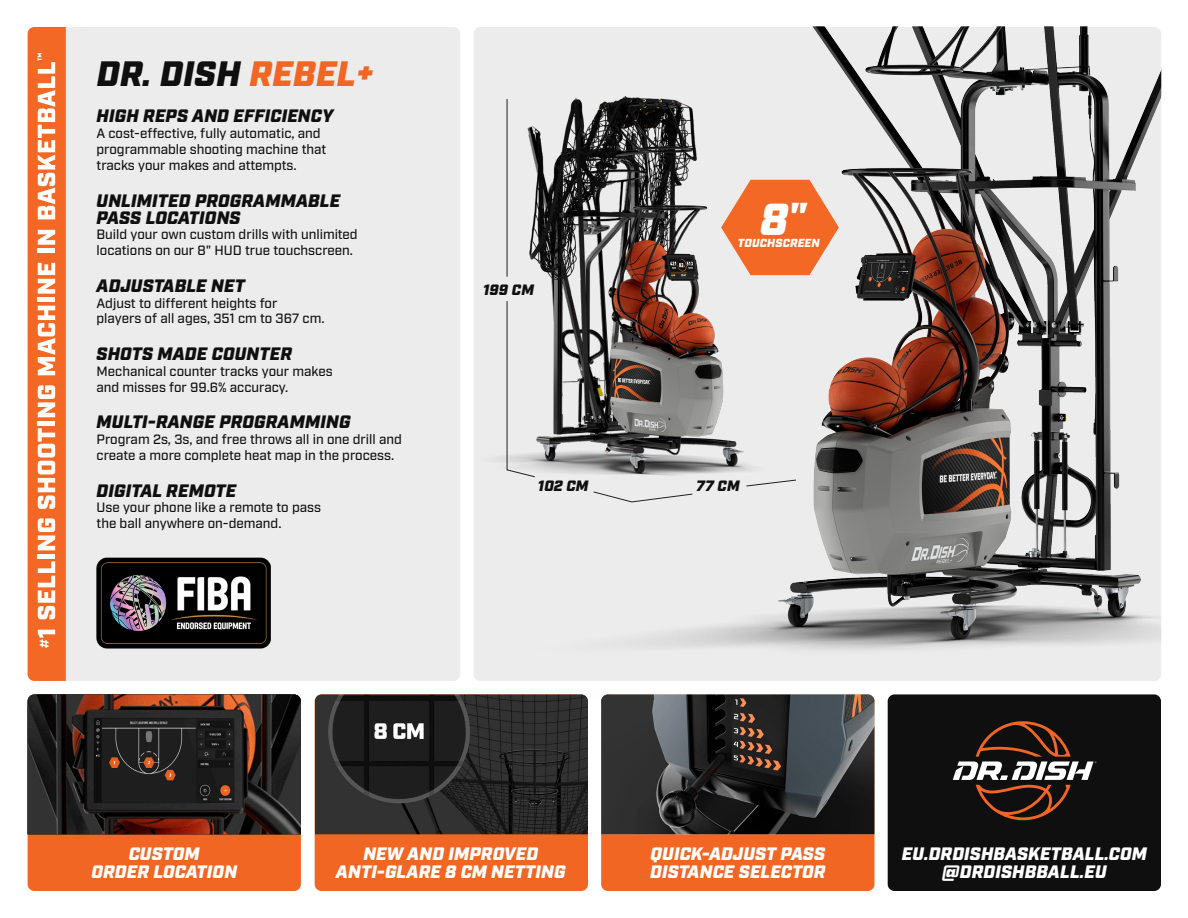
<style>
.page{position:relative;width:1188px;height:918px;background:#fff}
.page>*{position:absolute;margin:0;border:0;box-sizing:border-box;transform-origin:0 0}
.t1{font:italic 900 44.85px "Industry";color:#fff}
.t2{font:italic 900 35.25px "Industry";letter-spacing:.01em;color:#0e0f0e}
.SubHeadlines{font:italic 900 18px "Industry";letter-spacing:.01em;color:#fff}
.SubHeadlines-2{font:italic 900 18px/16.5px "Industry";letter-spacing:.01em;color:#0e0f0e}
.SubHeadlines-3{font:italic 900 15px "Industry";letter-spacing:.005em;color:#0e0f0e}
.Body_Copy{font:500 13.5px/15.8px "Industry";color:#0e0f0e}
.SubHeadlines-4{font:italic 900 11.7px "Industry";letter-spacing:.015em;color:#fff}
.s1{color:#f26623}
.s2{font-size:38.85px}
</style>
<div class="page">
<div style="left:66px;top:27px;width:394px;height:654px;background:#ececec"></div>
<div style="left:474px;top:27px;width:687px;height:654px;background:#ececec;border-radius:7px"></div>
<svg style="left:28px;top:27px;width:38px;height:654px"></svg>
<div style="left:28px;top:694px;width:273px;height:197px;background:#f26623;border-radius:7px"></div>
<img style="left:28px;top:694px;width:273px;height:140px">
<div style="left:601px;top:694px;width:273px;height:197px;background:#f26623;border-radius:7px"></div>
<div style="left:888px;top:694px;width:273px;height:197px;background:#0e0f0e;border-radius:7px"></div>
<svg style="left:953px;top:721px;width:143px;height:99px"></svg>
<div style="left:315px;top:694px;width:273px;height:197px;background:#f26623;border-radius:7px"></div>
<img style="left:315px;top:694px;width:273px;height:140px">
<img style="left:601px;top:694px;width:273px;height:140px">
<img style="left:97px;top:557px;width:174px;height:92px">
<img style="left:634px;top:26px;width:527px;height:654px">
<img style="left:499px;top:48px;width:313px;height:453px">
<hr style="left:507px;top:99px;width:1px;height:178px;background:#231f20">
<svg style="left:506px;top:300px;width:30px;height:178px"></svg>
<svg style="left:593px;top:491px;width:100px;height:12px"></svg>
<svg style="left:746px;top:479px;width:51px;height:8px"></svg>
<p class="t2" style="left:97px;top:52px;width:278px">DR. DISH <span class="s1">REBEL+</span></p>
<p class="SubHeadlines-2" style="left:97px;top:109px;width:238px">HIGH REPS AND EFFICIENCY</p>
<p class="Body_Copy" style="left:97px;top:126px;width:231px;line-height:16.2px">A cost-effective, fully automatic, and programmable shooting machine that tracks your makes and attempts.</p>
<p class="SubHeadlines-2" style="left:97px;top:194px;width:245px">UNLIMITED PROGRAMMABLE<br>PASS LOCATIONS</p>
<p class="Body_Copy" style="left:97px;top:227px;width:263px">Build your own custom drills with unlimited locations on our 8" HUD true touchscreen.</p>
<p class="SubHeadlines-2" style="left:97px;top:279px;width:150px">ADJUSTABLE NET</p>
<p class="Body_Copy" style="left:97px;top:296px;width:230px">Adjust to different heights for players of all ages, 351 cm to 367 cm.</p>
<p class="SubHeadlines-2" style="left:97px;top:347px;width:197px">SHOTS MADE COUNTER</p>
<p class="Body_Copy" style="left:97px;top:364px;width:238px">Mechanical counter tracks your makes and misses for 99.6% accuracy.</p>
<p class="SubHeadlines-2" style="left:97px;top:415px;width:255px">MULTI-RANGE PROGRAMMING</p>
<p class="Body_Copy" style="left:97px;top:432px;width:307px">Program 2s, 3s, and free throws all in one drill and create a more complete heat map in the process.</p>
<p class="SubHeadlines-2" style="left:97px;top:483px;width:141px">DIGITAL REMOTE</p>
<p class="Body_Copy" style="left:97px;top:500px;width:226px">Use your phone like a remote to pass the ball anywhere on-demand.</p>
<p class="SubHeadlines-3" style="left:483px;top:280px;width:52px">199 CM</p>
<p class="t1" style="left:760px;top:192px;width:47px">8<span class="s2">"</span></p>
<p class="SubHeadlines-4" style="left:738px;top:236px;width:83px">TOUCHSCREEN</p>
<p class="SubHeadlines-3" style="left:538px;top:476px;width:52px">102 CM</p>
<p class="SubHeadlines-3" style="left:696px;top:476px;width:45px">77 CM</p>
<p class="SubHeadlines" style="left:129px;top:843px;width:73px">CUSTOM</p>
<p class="SubHeadlines" style="left:91px;top:861px;width:147px">ORDER LOCATION</p>
<p class="SubHeadlines" style="left:363px;top:843px;width:176px">NEW AND IMPROVED</p>
<p class="SubHeadlines" style="left:336px;top:861px;width:231px">ANTI-GLARE 8 CM NETTING</p>
<p class="SubHeadlines" style="left:650px;top:843px;width:176px">QUICK-ADJUST PASS</p>
<p class="SubHeadlines" style="left:650px;top:861px;width:177px">DISTANCE SELECTOR</p>
<p class="SubHeadlines" style="left:902px;top:843px;width:247px">EU.DRDISHBASKETBALL.COM</p>
<p class="SubHeadlines" style="left:942px;top:861px;width:166px">@DRDISHBBALL.EU</p>
</div>
